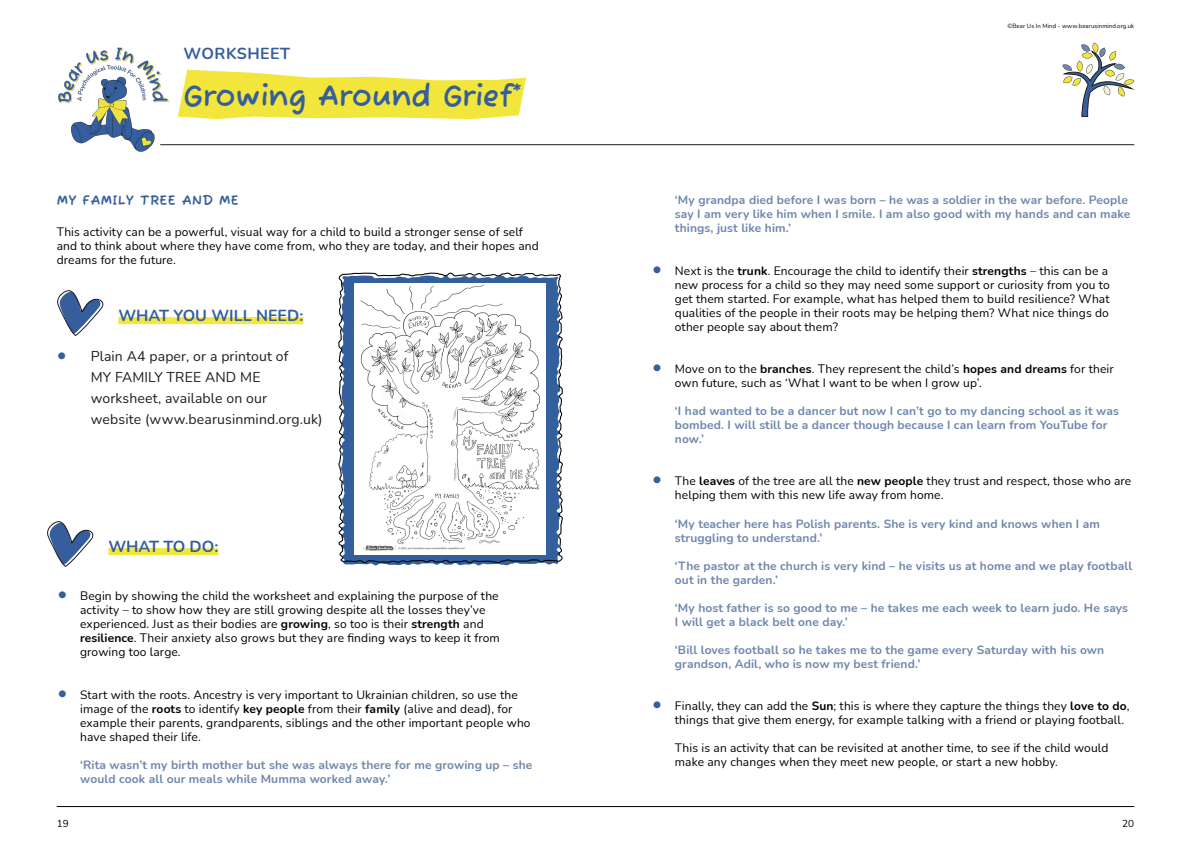
<style>
.page{position:relative;width:1191px;height:842px;background:#fff}
.page>*{position:absolute;margin:0;border:0;box-sizing:border-box;transform-origin:0 0}
.t1{font:700 30px "Fuzzy Bubbles";color:#355e9b}
.t2{font:700 16px "Nunito";color:#355e9b}
.t3{font:700 16px "Nunito";letter-spacing:.03em;color:#365e9c}
.t4{font:14px/21px "Nunito";letter-spacing:.01em;color:#1c1c1c}
.t5{font:700 14px "Fuzzy Bubbles";letter-spacing:.02em;color:#355e9b}
.t6{font:12px/14px "Nunito";letter-spacing:.01em;color:#000}
.t7{font:700 12px/14px "Nunito";letter-spacing:.01em;color:#6e87ac}
.t8{font:10px "Nunito";color:#000}
.t9{font:6px "Nunito";letter-spacing:.01em;color:#000}
.s1{font-weight:700;font-size:19px;color:#355e9b}
.s2{font-weight:700}
</style>
<div class="page">
<hr style="left:57px;top:806px;width:1077px;height:1px;background:#000">
<img style="left:58px;top:47px;width:112px;height:105px">
<hr style="left:160px;top:145px;width:974px;height:1px;background:#1e1e1c">
<svg style="left:338px;top:272px;width:225px;height:292px"></svg>
<div style="left:118px;top:317px;width:185px;height:7px;background:#f3e63c"></div>
<svg style="left:57px;top:290px;width:46px;height:46px"></svg>
<div style="left:108px;top:548px;width:110px;height:7px;background:#f3e63c"></div>
<svg style="left:47px;top:521px;width:46px;height:46px"></svg>
<img style="left:354px;top:284px;width:191px;height:270px">
<svg style="left:178px;top:70px;width:348px;height:49px"></svg>
<svg style="left:1062px;top:43px;width:72px;height:74px"></svg>
<h2 class="t3" style="left:184px;top:42px;width:108px">WORKSHEET</h2>
<h1 class="t1" style="left:184px;top:70px;width:340px">Growing Around Grief<sup>*</sup></h1>
<p class="t5" style="left:57px;top:188px;width:184px">MY FAMILY TREE AND ME</p>
<p class="t6" style="left:57px;top:224px;width:483px">This activity can be a powerful, visual way for a child to build a stronger sense of self and to think about where they have come from, who they are today, and their hopes and dreams for the future.</p>
<h2 class="t2" style="left:118px;top:304px;width:186px">WHAT YOU WILL NEED:</h2>
<p class="t4" style="left:91px;top:345px;width:233px;text-indent:-34px"><span class="s1">•</span> Plain A4 paper, or a printout of<br>MY FAMILY TREE AND ME worksheet, available on our<br>website (www.bearusinmind.org.uk)</p>
<h2 class="t2" style="left:108px;top:535px;width:111px">WHAT TO DO:</h2>
<p class="t6" style="left:80px;top:589px;width:421px;text-indent:-23px"><span class="s1">•</span> Begin by showing the child the worksheet and explaining the purpose of the activity – to show how they are still growing despite all the losses they’ve experienced. Just as their bodies are <span class="s2">growing</span>, so too is their <span class="s2">strength</span> and <span class="s2">resilience</span>. Their anxiety also grows but they are finding ways to keep it from growing too large.</p>
<p class="t6" style="left:80px;top:687px;width:452px;text-indent:-23px"><span class="s1">•</span> Start with the roots. Ancestry is very important to Ukrainian children, so use the image of the <span class="s2">roots</span> to identify <span class="s2">key people</span> from their <span class="s2">family</span> (alive and dead), for example their parents, grandparents, siblings and the other important people who have shaped their life.</p>
<p class="t7" style="left:80px;top:757px;width:454px">‘Rita wasn’t my birth mother but she was always there for me growing up – she would cook all our meals while Mumma worked away.’</p>
<p class="t9" style="left:1007px;top:22px;width:128px">©Bear Us In Mind - www.bearusinmind.org.uk</p>
<p class="t7" style="left:675px;top:193px;width:457px">‘My grandpa died before I was born – he was a soldier in the war before. People say I am very like him when I smile. I am also good with my hands and can make things, just like him.’</p>
<p class="t6" style="left:675px;top:263px;width:436px;text-indent:-23px"><span class="s1">•</span> Next is the <span class="s2">trunk</span>. Encourage the child to identify their <span class="s2">strengths</span> – this can be a new process for a child so they may need some support or curiosity from you to get them started. For example, what has helped them to build resilience? What qualities of the people in their roots may be helping them? What nice things do other people say about them?</p>
<p class="t6" style="left:675px;top:361px;width:440px;text-indent:-23px"><span class="s1">•</span> Move on to the <span class="s2">branches</span>. They represent the child’s <span class="s2">hopes and dreams</span> for their own future, such as ‘What I want to be when I grow up’.</p>
<p class="t7" style="left:675px;top:403px;width:445px">‘I had wanted to be a dancer but now I can’t go to my dancing school as it was bombed. I will still be a dancer though because I can learn from YouTube for now.’</p>
<p class="t6" style="left:675px;top:474px;width:458px;text-indent:-23px"><span class="s1">•</span> The <span class="s2">leaves</span> of the tree are all the <span class="s2">new people</span> they trust and respect, those who are helping them with this new life away from home.</p>
<p class="t7" style="left:675px;top:516px;width:426px">‘My teacher here has Polish parents. She is very kind and knows when I am struggling to understand.’</p>
<p class="t7" style="left:675px;top:558px;width:459px">‘The pastor at the church is very kind – he visits us at home and we play football out in the garden.’</p>
<p class="t7" style="left:675px;top:600px;width:455px">‘My host father is so good to me – he takes me each week to learn judo. He says<br>I will get a black belt one day.’</p>
<p class="t7" style="left:675px;top:642px;width:431px">‘Bill loves football so he takes me to the game every Saturday with his own grandson, Adil, who is now my best friend.’</p>
<p class="t6" style="left:675px;top:698px;width:456px;text-indent:-23px"><span class="s1">•</span> Finally, they can add the <span class="s2">Sun</span>; this is where they capture the things they <span class="s2">love to do</span>, things that give them energy, for example talking with a friend or playing football.</p>
<p class="t6" style="left:675px;top:740px;width:435px">This is an activity that can be revisited at another time, to see if the child would make any changes when they meet new people, or start a new hobby.</p>
<p class="t8" style="left:57px;top:817px;width:13px">19</p>
<p class="t8" style="left:1122px;top:817px;width:13px">20</p>
</div>
